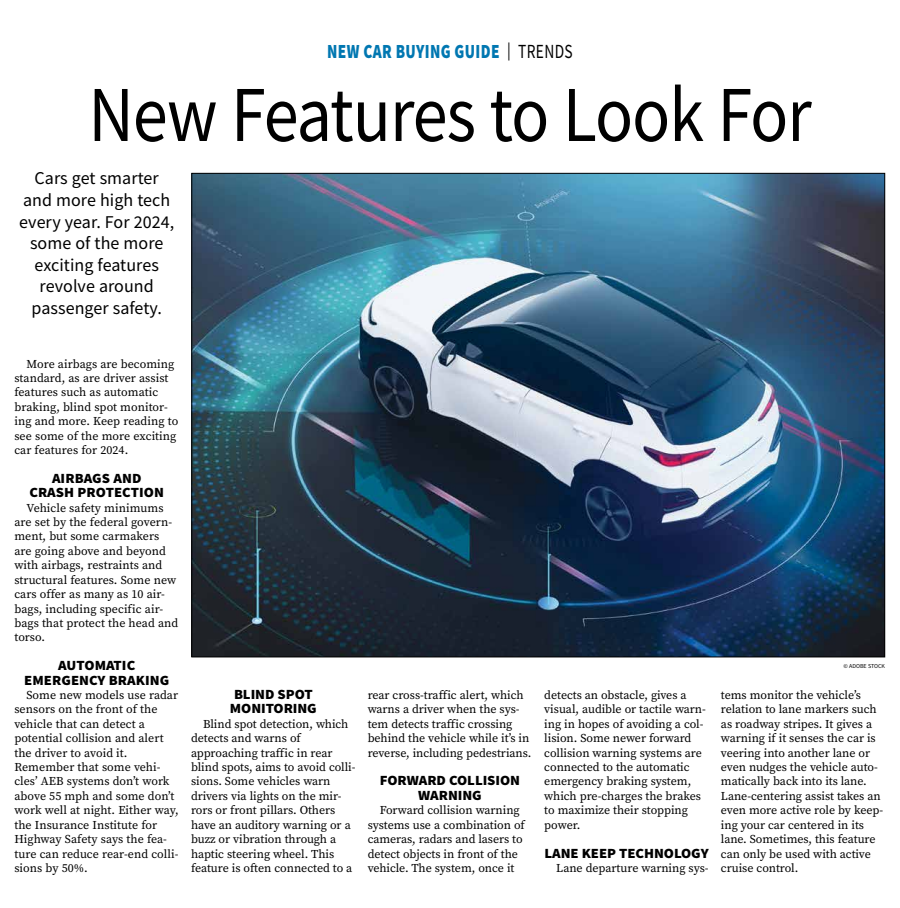
<style>
.page{position:relative;width:900px;height:908px;background:#fff}
.page>*{position:absolute;margin:0;border:0;box-sizing:border-box;transform-origin:0 0}
.t1{font:79.2px "Source Sans Pro";letter-spacing:-.015em;color:#000;scale:.89 1}
.t2{font:900 20px "Source Sans Pro";letter-spacing:.025em;color:#0077b1;scale:.77 1}
.t3{font:18px/21.6px "Source Sans Pro";letter-spacing:.005em;color:#000;text-align:center}
.t4{font:900 14px/14.4px "Source Sans Pro";letter-spacing:-.005em;color:#000;text-align:center;scale:1.05 1}
.t5{font:12px/14.4px "Source Serif Pro";letter-spacing:-.005em;color:#000}
.t6{font:6px "Source Sans Pro";color:#000}
.s1{font-weight:400;font-size:18px;color:#000}
.s2{font-weight:400;color:#000}
</style>
<div class="page">
<img style="left:193px;top:175px;width:690px;height:480px">
<h2 class="t2" style="left:327px;top:38px;width:320px">NEW CAR BUYING GUIDE <span class="s1">|</span> <span class="s2">TRENDS</span></h2>
<h1 class="t1" style="left:88px;top:64px;width:814px">New Features to Look For</h1>
<h3 class="t3" style="left:19px;top:167px;width:157px">Cars get smarter and more high tech every year. For 2024, some of the more exciting features revolve around passenger safety.</h3>
<p class="t5" style="left:14px;top:356px;width:165px;text-indent:12px">More airbags are becoming standard, as are driver assist features such as automatic braking, blind spot monitor&shy;ing and more. Keep reading to see some of the more exciting car features for 2024.</p>
<p class="t4" style="left:29px;top:470px;width:130px">AIRBAGS AND<br>CRASH PROTECTION</p>
<p class="t5" style="left:14px;top:500px;width:165px;text-indent:12px">Vehicle safety minimums are set by the federal govern&shy;ment, but some carmakers are going above and beyond with airbags, restraints and structural features. Some new cars offer as many as 10 air&shy;bags, including specific air&shy;bags that protect the head and torso.</p>
<p class="t4" style="left:24px;top:658px;width:140px">AUTOMATIC<br>EMERGENCY BRAKING</p>
<p class="t5" style="left:14px;top:687px;width:166px;text-indent:12px">Some new models use radar sensors on the front of the vehicle that can detect a potential collision and alert the driver to avoid it.<br>Remember that some vehi&shy;cles’ AEB systems don’t work above 55 mph and some don’t work well at night. Either way, the Insurance Institute for<br>Highway Safety says the fea&shy;ture can reduce rear-end colli&shy;sions by 50%.</p>
<p class="t4" style="left:230px;top:686px;width:84px;text-align:left">BLIND SPOT<br>MONITORING</p>
<p class="t5" style="left:191px;top:716px;width:166px;text-indent:12px">Blind spot detection, which detects and warns of approaching traffic in rear blind spots, aims to avoid colli&shy;sions. Some vehicles warn drivers via lights on the mir&shy;rors or front pillars. Others have an auditory warning or a buzz or vibration through a haptic steering wheel. This feature is often connected to a</p>
<p class="t5" style="left:368px;top:687px;width:165px">rear cross-traffic alert, which warns a driver when the sys&shy;tem detects traffic crossing behind the vehicle while it’s in reverse, including pedestrians.</p>
<p class="t4" style="left:380px;top:773px;width:135px">FORWARD COLLISION<br>WARNING</p>
<p class="t5" style="left:368px;top:802px;width:159px;text-indent:12px">Forward collision warning systems use a combination of cameras, radars and lasers to detect objects in front of the vehicle. The system, once it</p>
<p class="t5" style="left:544px;top:687px;width:163px">detects an obstacle, gives a visual, audible or tactile warn&shy;ing in hopes of avoiding a col&shy;lision. Some newer forward collision warning systems are connected to the automatic emergency braking system, which pre-charges the brakes to maximize their stopping power.</p>
<p class="t4" style="left:545px;top:845px;width:158px">LANE KEEP TECHNOLOGY</p>
<p class="t5" style="left:556px;top:860px;width:154px">Lane departure warning sys-</p>
<p class="t6" style="left:844px;top:662px;width:43px">© ADOBE STOCK</p>
<p class="t5" style="left:721px;top:687px;width:164px">tems monitor the vehicle’s relation to lane markers such as roadway stripes. It gives a warning if it senses the car is veering into another lane or even nudges the vehicle auto&shy;matically back into its lane.<br>Lane-centering assist takes an even more active role by keep&shy;ing your car centered in its lane. Sometimes, this feature can only be used with active cruise control.</p>
</div>
